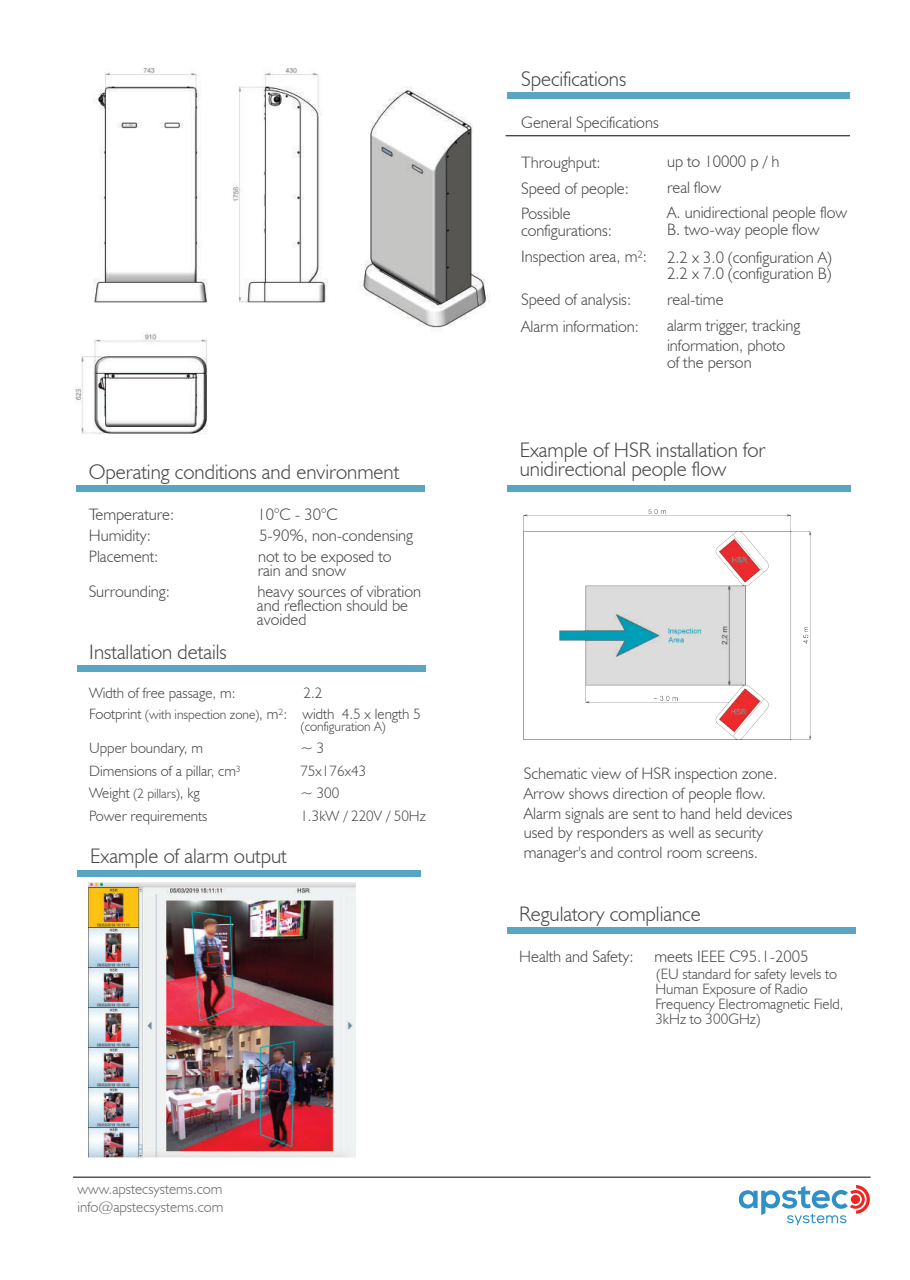
<style>
.page{position:relative;width:910px;height:1280px;background:#fff}
.page>*{position:absolute;margin:0;border:0;box-sizing:border-box;transform-origin:0 0}
.t1{font:300 21px/19.5px "Humanist 521 BT";color:#434444}
.t2{font:300 16.5px/25.8px "Humanist 521 BT";color:#434444}
.t3{font:300 15px/15px "Humanist 521 BT";color:#434444}
.t4{font:300 15px/18px "Humanist 521 BT";color:#666665}
.t5{font:300 13.5px "Humanist 521 BT";color:#434444}
.s1{font-size:13.5px}
.s2{font-size:15px}
</style>
<div class="page">
<img style="left:75px;top:68px;width:415px;height:367px">
<div style="left:507px;top:93px;width:343px;height:6px;background:#58a6c4"></div>
<hr style="left:73px;top:1177px;width:798px;height:1px;background:#040503">
<div style="left:507px;top:927px;width:348px;height:7px;background:#58a6c4"></div>
<img style="left:523px;top:509px;width:289px;height:231px">
<svg style="left:739px;top:1185px;width:131px;height:40px"></svg>
<hr style="left:506px;top:136px;width:344px;height:1px;background:#040503">
<div style="left:76px;top:485px;width:349px;height:7px;background:#58a6c4"></div>
<div style="left:507px;top:486px;width:344px;height:6px;background:#58a6c4"></div>
<div style="left:77px;top:665px;width:348px;height:7px;background:#58a6c4"></div>
<div style="left:78px;top:870px;width:343px;height:6px;background:#58a6c4"></div>
<img style="left:89px;top:882px;width:267px;height:275px">
<p class="t1" style="left:89px;top:462px;width:312px">Operating conditions and environment</p>
<p class="t2" style="left:89px;top:501px;width:87px">Temperature:</p>
<p class="t2" style="left:257px;top:501px;width:82px">10°C - 30°C</p>
<p class="t2" style="left:89px;top:522px;width:64px">Humidity:</p>
<p class="t2" style="left:259px;top:522px;width:156px">5-90%, non-condensing</p>
<p class="t2" style="left:89px;top:543px;width:71px">Placement:</p>
<p class="t2" style="left:258px;top:549px;width:135px;line-height:13.8px">not to be exposed to rain and snow</p>
<p class="t2" style="left:89px;top:579px;width:83px">Surrounding:</p>
<p class="t2" style="left:257px;top:585px;width:166px;line-height:13.8px">heavy sources of vibration and reflection should be avoided</p>
<p class="t1" style="left:89px;top:642px;width:139px">Installation details</p>
<p class="t3" style="left:89px;top:685px;width:148px">Width of free passage, m:</p>
<p class="t3" style="left:89px;top:682px;width:333px;line-height:21px;text-indent:214px">2.2<br>Footprint <span class="s1">(with inspection zone)</span>, m²: width 4.5 x length 5</p>
<p class="t5" style="left:301px;top:718px;width:86px">(configuration A)</p>
<p class="t3" style="left:89px;top:740px;width:115px">Upper boundary, m</p>
<p class="t3" style="left:300px;top:740px;width:25px">~ 3</p>
<p class="t3" style="left:89px;top:763px;width:153px">Dimensions of a pillar, cm³</p>
<p class="t3" style="left:300px;top:763px;width:67px">75x176x43</p>
<p class="t5" style="left:89px;top:785px;width:112px"><span class="s2">Weight</span> (2 pillars)<span class="s2">, kg</span></p>
<p class="t3" style="left:300px;top:785px;width:40px">~ 300</p>
<p class="t3" style="left:89px;top:808px;width:120px">Power requirements</p>
<p class="t3" style="left:300px;top:808px;width:127px">1.3kW / 220V / 50Hz</p>
<p class="t1" style="left:90px;top:846px;width:198px">Example of alarm output</p>
<p class="t4" style="left:78px;top:1180px;width:147px">www.apstecsystems.com info@apstecsystems.com</p>
<p class="t1" style="left:521px;top:69px;width:107px">Specifications</p>
<p class="t2" style="left:521px;top:109px;width:139px">General Specifications</p>
<p class="t2" style="left:521px;top:149px;width:109px">Throughput:<br>Speed of people:<br>Possible</p>
<p class="t2" style="left:521px;top:217px;width:127px">configurations:<br>Inspection area, m²:</p>
<p class="t2" style="left:521px;top:285px;width:119px;line-height:27.3px">Speed of analysis:<br>Alarm information:</p>
<p class="t2" style="left:667px;top:148px;width:182px">up to 10000 p / h<br>real flow<br>A. unidirectional people flow</p>
<p class="t2" style="left:667px;top:216px;width:166px;line-height:27.3px">B. two-way people flow<br>2.2 x 3.0 (configuration A)</p>
<p class="t2" style="left:667px;top:260px;width:166px">2.2 x 7.0 (configuration B) real-time<br>alarm trigger, tracking</p>
<p class="t2" style="left:667px;top:336px;width:120px;line-height:16.8px">information, photo of the person</p>
<p class="t1" style="left:520px;top:439px;width:247px">Example of HSR installation for unidirectional people flow</p>
<p class="t2" style="left:524px;top:763px;width:270px;line-height:19.8px">Schematic view of HSR inspection zone.<br>Arrow shows direction of people flow.<br>Alarm signals are sent to hand held devices used by responders as well as security manager's and control room screens.</p>
<p class="t1" style="left:519px;top:904px;width:183px">Regulatory compliance</p>
<p class="t2" style="left:519px;top:943px;width:116px">Health and Safety:</p>
<p class="t2" style="left:654px;top:943px;width:156px">meets IEEE C95.1-2005</p>
<p class="t3" style="left:655px;top:966px;width:190px">(EU standard for safety levels to<br>Human Exposure of Radio<br>Frequency Electromagnetic Field,<br>3kHz to 300GHz)</p>
</div>
